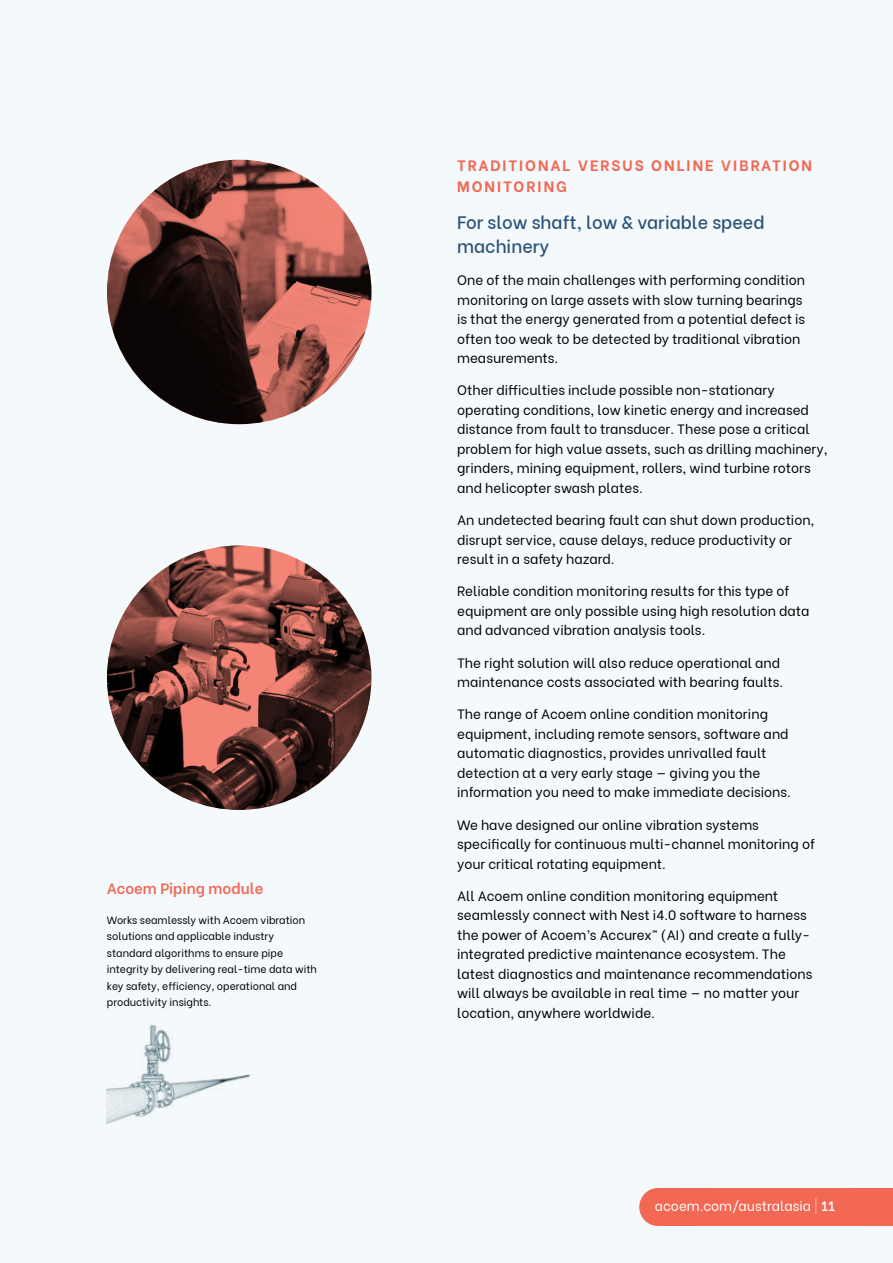
<style>
.page{position:relative;width:893px;height:1263px;background:#f4f9fb}
.page>*{position:absolute;margin:0;border:0;box-sizing:border-box;transform-origin:0 0}
.t1{font:500 18px/24px "Be Vietnam";color:#2a5178}
.t2{font:700 15px/21px "Be Vietnam";letter-spacing:.13em;color:#f26855}
.t3{font:600 15px "Be Vietnam";color:#f26855}
.t4{font:13.5px/19.5px "Be Vietnam";color:#000}
.t5{font:13.5px "Be Vietnam";color:#fff}
.t6{font:10.5px/16.5px "Be Vietnam";color:#000}
.s1{font-weight:100}
.s2{font-weight:600}
</style>
<div class="page">
<svg style="left:107px;top:160px;width:264px;height:264px;background:#713e37"></svg>
<svg style="left:107px;top:545px;width:264px;height:265px;background:#713e37"></svg>
<div style="left:639px;top:1188px;width:254px;height:38px;background:#f26855"></div>
<img style="left:107px;top:1023px;width:144px;height:101px">
<p class="t3" style="left:107px;top:876px;width:158px">Acoem Piping module</p>
<p class="t6" style="left:107px;top:910px;width:212px">Works seamlessly with Acoem vibration solutions and applicable industry standard algorithms to ensure pipe integrity by delivering real-time data with key safety, efficiency, operational and productivity insights.</p>
<p class="t2" style="left:457px;top:154px;width:356px">TRADITIONAL VERSUS ONLINE VIBRATION<br>MONITORING</p>
<h1 class="t1" style="left:457px;top:208px;width:309px">For slow shaft, low &amp; variable speed machinery</h1>
<p class="t4" style="left:457px;top:269px;width:350px">One of the main challenges with performing condition monitoring on large assets with slow turning bearings is that the energy generated from a potential defect is often too weak to be detected by traditional vibration measurements.</p>
<p class="t4" style="left:457px;top:379px;width:372px">Other difficulties include possible non-stationary operating conditions, low kinetic energy and increased distance from fault to transducer. These pose a critical problem for high value assets, such as drilling machinery, grinders, mining equipment, rollers, wind turbine rotors and helicopter swash plates.</p>
<p class="t4" style="left:457px;top:509px;width:359px">An undetected bearing fault can shut down production, disrupt service, cause delays, reduce productivity or result in a safety hazard.</p>
<p class="t4" style="left:457px;top:580px;width:354px">Reliable condition monitoring results for this type of equipment are only possible using high resolution data and advanced vibration analysis tools.</p>
<p class="t4" style="left:457px;top:651px;width:328px">The right solution will also reduce operational and maintenance costs associated with bearing faults.</p>
<p class="t4" style="left:457px;top:703px;width:335px">The range of Acoem online condition monitoring equipment, including remote sensors, software and automatic diagnostics, provides unrivalled fault detection at a very early stage — giving you the information you need to make immediate decisions.</p>
<p class="t4" style="left:457px;top:813px;width:360px">We have designed our online vibration systems specifically for continuous multi-channel monitoring of your critical rotating equipment.</p>
<p class="t4" style="left:457px;top:885px;width:357px">All Acoem online condition monitoring equipment seamlessly connect with Nest i4.0 software to harness the power of Acoem’s Accurex™ (AI) and create a fully&shy;integrated predictive maintenance ecosystem. The latest diagnostics and maintenance recommendations will always be available in real time — no matter your location, anywhere worldwide.</p>
<p class="t5" style="left:655px;top:1195px;width:182px">acoem.com/australasia <span class="s1">|</span> <span class="s2">11</span></p>
</div>
